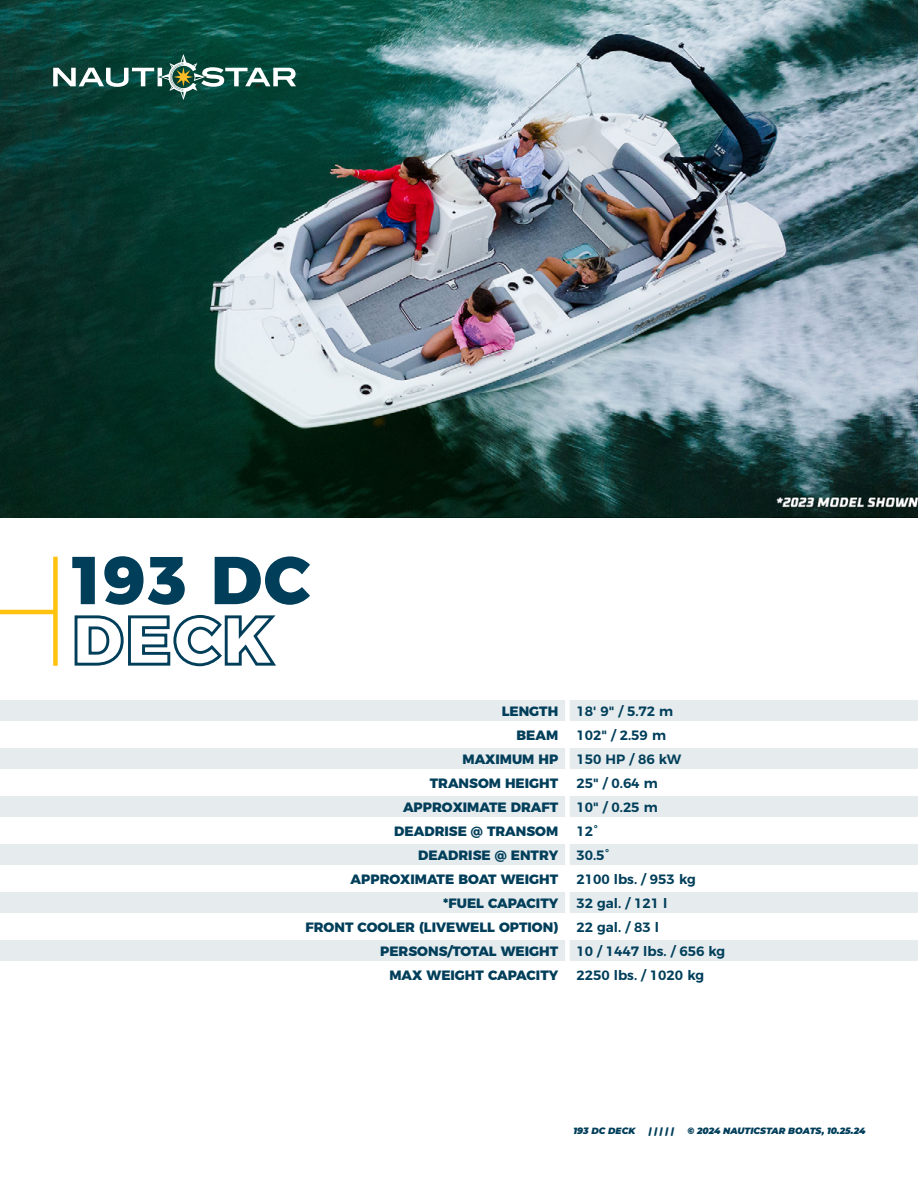
<style>
.page{position:relative;width:918px;height:1188px;background:#fff}
.page>*{position:absolute;margin:0;border:0;box-sizing:border-box;transform-origin:0 0}
.t1{font:800 67.5px/60px "Montserrat";letter-spacing:.03em;color:#003e5a}
.t2{font:800 13.5px/24px "Montserrat";color:#003e5a;text-align:right}
.t3{font:600 13.5px/24px "Montserrat";color:#003e5a}
.t4{font:italic 900 9px "Montserrat";color:#003e5a}
</style>
<div class="page">
<img style="left:0;top:0;width:918px;height:518px">
<div style="left:0;top:700px;width:918px;height:21px;background:#e6ecee"></div>
<div style="left:0;top:748px;width:918px;height:21px;background:#e6ecee"></div>
<div style="left:0;top:796px;width:918px;height:21px;background:#e6ecee"></div>
<div style="left:0;top:844px;width:918px;height:21px;background:#e6ecee"></div>
<div style="left:0;top:892px;width:918px;height:21px;background:#e6ecee"></div>
<div style="left:0;top:940px;width:918px;height:21px;background:#e6ecee"></div>
<div style="left:565px;top:681px;width:5px;height:338px;background:#fff"></div>
<hr style="left:0;top:610px;width:55px;height:4px;background:#ffc20e">
<div style="left:53px;top:557px;width:5px;height:109px;background:#ffc20e"></div>
<svg style="left:53px;top:54px;width:243px;height:46px;background:#36675c"></svg>
<h1 class="t1" style="left:72px;top:545px;width:240px">193 DC<br>DECK</h1>
<p class="t2" style="left:305px;top:698px;width:254px">LENGTH<br>BEAM<br>MAXIMUM HP<br>TRANSOM HEIGHT<br>APPROXIMATE DRAFT<br>DEADRISE @ TRANSOM<br>DEADRISE @ ENTRY<br>APPROXIMATE BOAT WEIGHT<br>*FUEL CAPACITY<br>FRONT COOLER (LIVEWELL OPTION)<br>PERSONS/TOTAL WEIGHT<br>MAX WEIGHT CAPACITY</p>
<p class="t3" style="left:576px;top:698px;width:150px">18' 9" / 5.72 m<br>102" / 2.59 m<br>150 HP / 86 kW<br>25" / 0.64 m<br>10" / 0.25 m<br>12°<br>30.5°<br>2100 lbs. / 953 kg<br>32 gal. / 121 l<br>22 gal. / 83 l<br>10 / 1447 lbs. / 656 kg<br>2250 lbs. / 1020 kg</p>
<p class="t4" style="left:574px;top:1124px;width:63px">193 DC DECK</p>
<p class="t4" style="left:649px;top:1124px;width:27px">| | | | |</p>
<p class="t4" style="left:687px;top:1124px;width:180px">©️ 2024 NAUTICSTAR BOATS, 10.25.24</p>
</div>
